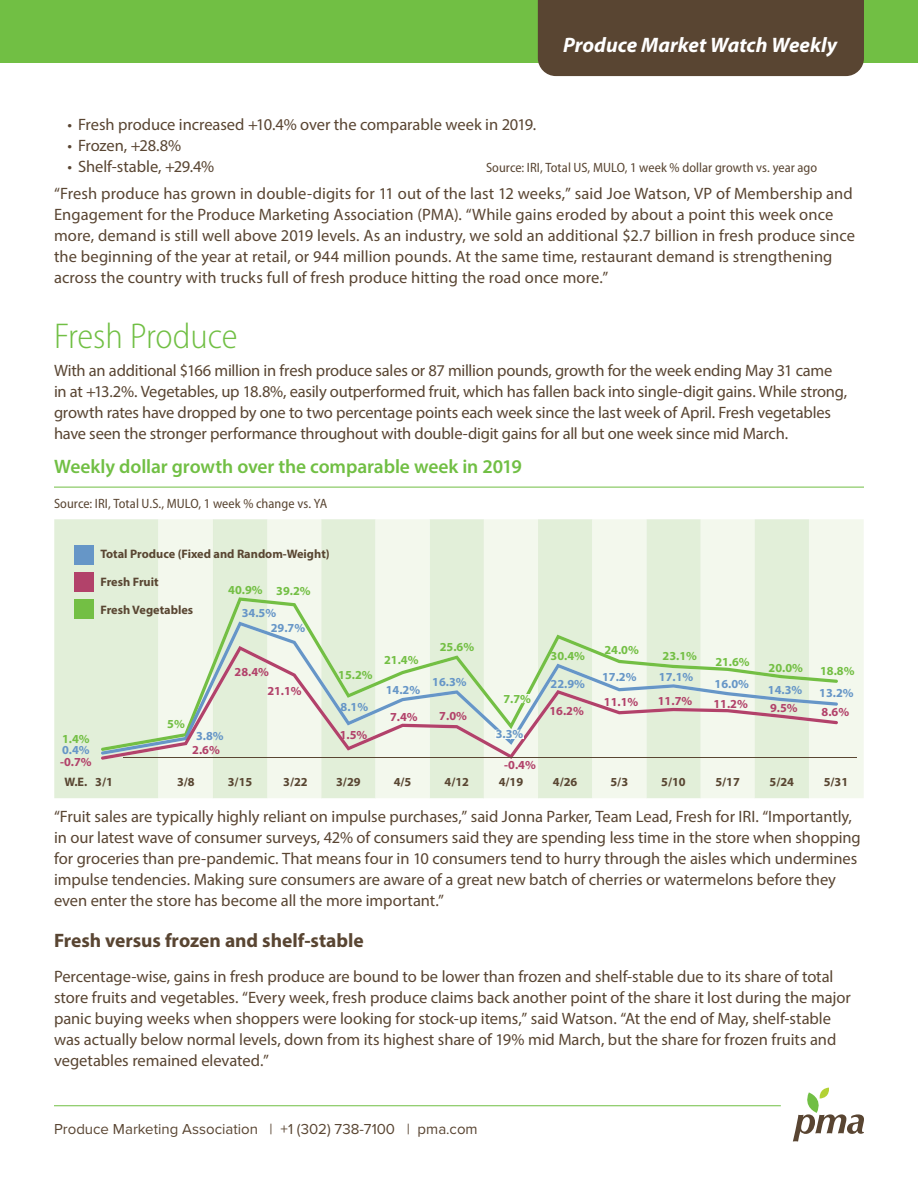
<style>
.page{position:relative;width:918px;height:1188px;background:#fff}
.page>*{position:absolute;margin:0;border:0;box-sizing:border-box;transform-origin:0 0}
.t1{font:300 semi-condensed 36px "Myriad Pro";color:#71bf44}
.Body{font:italic 700 21px "Myriad Pro";color:#fff}
.Table_Header{font:600 19.5px "Myriad Pro";letter-spacing:-.005em;color:#71bf44}
.Body-2{font:700 19.5px "Myriad Pro";color:#594532}
.Body-3{font:16.5px/21px "Myriad Pro";letter-spacing:-.005em;color:#594532}
.t2{font:15px "Proxima Nova";color:#594532}
.disclaimer{font:semi-condensed 13.5px "Myriad Pro";letter-spacing:.005em;color:#594532}
.t3{font:700 12.3px "Myriad Pro";color:#594632}
.t4{font:700 12.3px/22.4px "Myriad Pro";color:#73bf44}
.t5{font:700 12.3px/11.4px "Myriad Pro";color:#b2426a}
.t6{font:700 12.3px/14.1px "Myriad Pro";color:#6696c7;text-align:center}
.s1{color:#6696c7}
.s2{color:#73bf44}
.s3{color:#b2426a}
</style>
<div class="page">
<div style="left:0;top:0;width:918px;height:63px;background:#71bf44"></div>
<svg style="left:793px;top:1088px;width:71px;height:54px"></svg>
<hr style="left:54px;top:487px;width:810px;height:1px;background:#71bf44">
<div style="left:538px;top:0;width:326px;height:76px;background:#594532"></div>
<hr style="left:54px;top:1105px;width:727px;height:1px;background:#71bf44">
<svg style="left:54px;top:519px;width:810px;height:279px;background:#e4eddd"></svg>
<p class="Body" style="left:563px;top:32px;width:276px">Produce Market Watch Weekly</p>
<p class="Body-3" style="left:68px;top:113px;width:470px">• Fresh produce increased +10.4% over the comparable week in 2019.</p>
<p class="Body-3" style="left:68px;top:134px;width:115px">• Frozen, +28.8%</p>
<p class="Body-3" style="left:68px;top:155px;width:148px">• Shelf-stable, +29.4%</p>
<p class="disclaimer" style="left:486px;top:160px;width:333px">Source: IRI, Total US, MULO, 1 week % dollar growth vs. year ago</p>
<p class="Body-3" style="left:54px;top:183px;width:802px">“Fresh produce has grown in double-digits for 11 out of the last 12 weeks,” said Joe Watson, VP of Membership and Engagement for the Produce Marketing Association (PMA). “While gains eroded by about a point this week once more, demand is still well above 2019 levels. As an industry, we sold an additional $2.7 billion in fresh produce since the beginning of the year at retail, or 944 million pounds. At the same time, restaurant demand is strengthening across the country with trucks full of fresh produce hitting the road once more.”</p>
<h2 class="t1" style="left:54px;top:315px;width:185px">Fresh Produce</h2>
<p class="Body-3" style="left:54px;top:359px;width:795px">With an additional $166 million in fresh produce sales or 87 million pounds, growth for the week ending May 31 came in at +13.2%. Vegetables, up 18.8%, easily outperformed fruit, which has fallen back into single-digit gains. While strong, growth rates have dropped by one to two percentage points each week since the last week of April. Fresh vegetables have seen the stronger performance throughout with double-digit gains for all but one week since mid March.</p>
<p class="Table_Header" style="left:54px;top:454px;width:469px">Weekly dollar growth over the comparable week in 2019</p>
<p class="disclaimer" style="left:54px;top:496px;width:275px">Source: IRI, Total U.S., MULO, 1 week % change vs. YA</p>
<p class="t3" style="left:100px;top:545px;width:231px">Total Produce (Fixed and Random-Weight)</p>
<p class="t3" style="left:100px;top:573px;width:60px">Fresh Fruit</p>
<p class="t3" style="left:100px;top:602px;width:94px">Fresh Vegetables</p>
<p class="t4" style="left:242px;top:577px;width:36px;line-height:23.9px;text-indent:-13px">40.9%<br><span class="s1">34.5%</span></p>
<p class="t4" style="left:276px;top:579px;width:36px">39.2%</p>
<p class="t6" style="left:271px;top:621px;width:36px">29.7%</p>
<p class="t5" style="left:60px;top:733px;width:33px"><span class="s2">1.4%<br></span><span class="s1">0.4% </span>-0.7%</p>
<p class="t4" style="left:167px;top:712px;width:19px">5%</p>
<p class="t6" style="left:192px;top:729px;width:33px">3.8%<br><span class="s3">2.6%</span></p>
<p class="t5" style="left:235px;top:666px;width:36px">28.4%</p>
<p class="t5" style="left:267px;top:685px;width:36px">21.1%</p>
<p class="t4" style="left:338px;top:663px;width:36px">15.2%</p>
<p class="t6" style="left:341px;top:699px;width:29px">8.1%</p>
<p class="t5" style="left:340px;top:728px;width:29px">1.5%</p>
<p class="t4" style="left:384px;top:648px;width:36px">21.4%</p>
<p class="t6" style="left:386px;top:682px;width:36px">14.2%</p>
<p class="t5" style="left:390px;top:711px;width:29px">7.4%</p>
<p class="t4" style="left:440px;top:635px;width:36px">25.6%</p>
<p class="t4" style="left:604px;top:639px;width:36px">24.0%</p>
<p class="t6" style="left:432px;top:675px;width:36px">16.3%</p>
<p class="t4" style="left:551px;top:644px;width:36px">30.4%</p>
<p class="t6" style="left:549px;top:670px;width:37px;line-height:26.8px;text-align:left">22.9%<br><span class="s3">16.2%</span></p>
<p class="t6" style="left:602px;top:670px;width:36px">17.2%</p>
<p class="t4" style="left:503px;top:687px;width:29px">7.7%</p>
<p class="t5" style="left:604px;top:696px;width:36px">11.1%</p>
<p class="t5" style="left:439px;top:710px;width:29px">7.0%</p>
<p class="t6" style="left:496px;top:727px;width:29px">3.3%</p>
<p class="t5" style="left:504px;top:759px;width:33px">-0.4%</p>
<p class="t3" style="left:64px;top:774px;width:50px">W.E. 3/1</p>
<p class="t3" style="left:177px;top:774px;width:19px">3/8</p>
<p class="t3" style="left:228px;top:774px;width:26px">3/15</p>
<p class="t3" style="left:283px;top:774px;width:26px">3/22</p>
<p class="t3" style="left:336px;top:774px;width:26px">3/29</p>
<p class="t3" style="left:394px;top:774px;width:19px">4/5</p>
<p class="t3" style="left:445px;top:774px;width:26px">4/12</p>
<p class="t3" style="left:499px;top:774px;width:26px">4/19</p>
<p class="t3" style="left:553px;top:774px;width:26px">4/26</p>
<p class="t3" style="left:610px;top:774px;width:19px">5/3</p>
<p class="t4" style="left:659px;top:646px;width:40px;line-height:20.2px">23.1%<br><span class="s1">17.1%</span></p>
<p class="t5" style="left:658px;top:694px;width:36px">11.7%</p>
<p class="t4" style="left:715px;top:650px;width:37px">21.6%<br><span class="s1">16.0%</span></p>
<p class="t5" style="left:713px;top:698px;width:36px">11.2%</p>
<p class="t4" style="left:768px;top:656px;width:37px">20.0%<br><span class="s1">14.3%</span></p>
<p class="t5" style="left:770px;top:702px;width:29px">9.5%</p>
<p class="t4" style="left:819px;top:659px;width:37px">18.8%<br><span class="s1">13.2%</span></p>
<p class="t5" style="left:822px;top:706px;width:29px">8.6%</p>
<p class="t3" style="left:661px;top:774px;width:26px">5/10</p>
<p class="t3" style="left:715px;top:774px;width:26px">5/17</p>
<p class="t3" style="left:770px;top:774px;width:26px">5/24</p>
<p class="t3" style="left:824px;top:773px;width:26px">5/31</p>
<p class="Body-3" style="left:54px;top:806px;width:808px">“Fruit sales are typically highly reliant on impulse purchases,” said Jonna Parker, Team Lead, Fresh for IRI. “Importantly, in our latest wave of consumer surveys, 42% of consumers said they are spending less time in the store when shopping for groceries than pre-pandemic. That means four in 10 consumers tend to hurry through the aisles which undermines impulse tendencies. Making sure consumers are aware of a great new batch of cherries or watermelons before they even enter the store has become all the more important.”</p>
<p class="Body-2" style="left:54px;top:928px;width:311px">Fresh versus frozen and shelf-stable</p>
<p class="Body-3" style="left:54px;top:965px;width:798px">Percentage-wise, gains in fresh produce are bound to be lower than frozen and shelf-stable due to its share of total store fruits and vegetables. “Every week, fresh produce claims back another point of the share it lost during the major panic buying weeks when shoppers were looking for stock-up items,” said Watson. “At the end of May, shelf-stable was actually below normal levels, down from its highest share of 19% mid March, but the share for frozen fruits and vegetables remained elevated.”</p>
<p class="t2" style="left:54px;top:1118px;width:425px">Produce Marketing Association | +1 (302) 738-7100 | pma.com</p>
</div>
